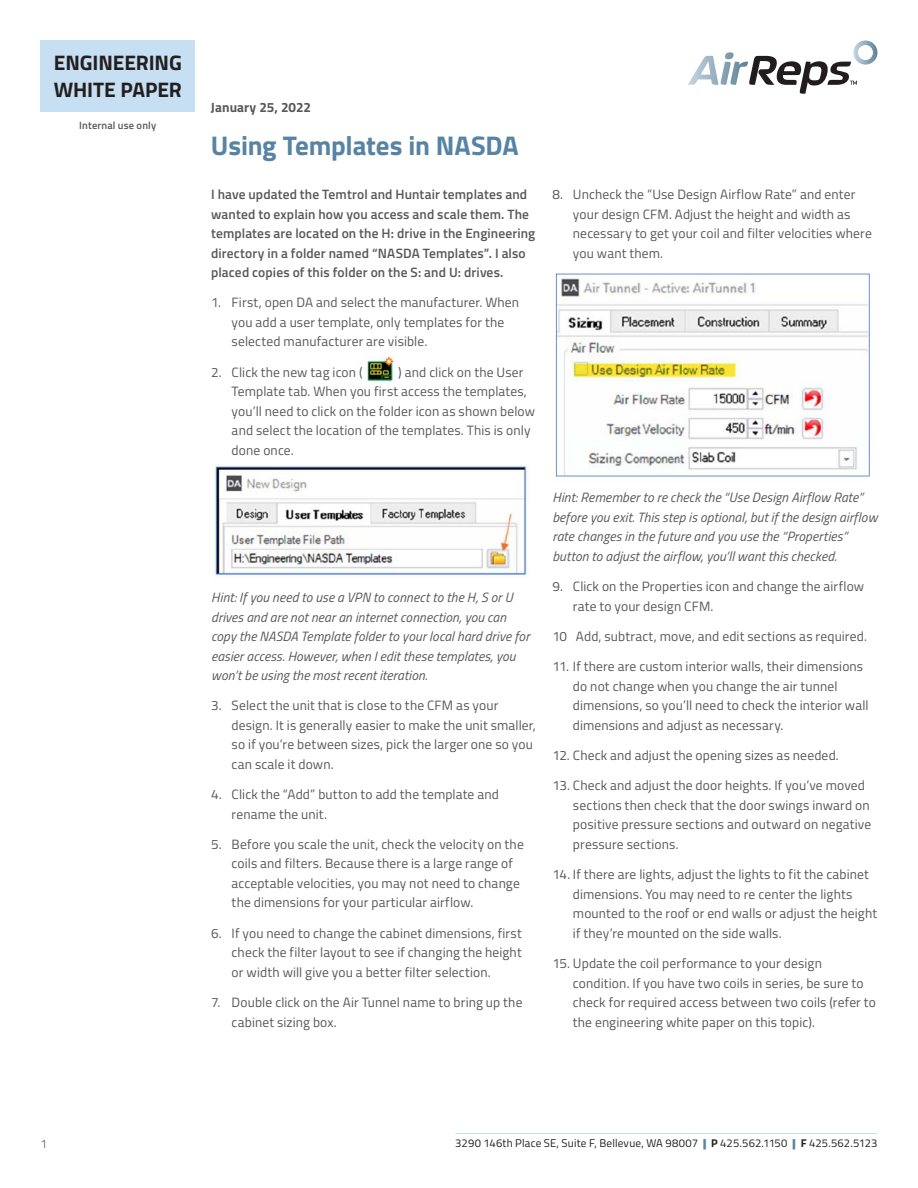
<style>
.page{position:relative;width:918px;height:1188px;background:#fff}
.page>*{position:absolute;margin:0;border:0;box-sizing:border-box;transform-origin:0 0}
.t1{font:700 27px "Titillium";letter-spacing:-.005em;color:#5784a4}
.t2{font:700 21px "Titillium";letter-spacing:-.005em;color:#231f20}
.tab_body{font:13.5px/19.5px "Titillium";letter-spacing:.01em;color:#57585a}
.body{font:italic 13.5px/19.5px "Titillium";letter-spacing:.01em;color:#57585a}
.intro{font:600 13.5px/19.5px "Titillium";letter-spacing:.01em;color:#57585a}
.body-2{font:700 13.5px "Titillium";letter-spacing:.005em;color:#57585a}
.t3{font:300 12px "Titillium";color:#57585a}
.t4{font:11.25px "Titillium";letter-spacing:.015em;color:#231f20}
.body-3{font:600 10.5px "Titillium";letter-spacing:.02em;color:#57585a}
.s1{font-weight:900;color:#5784a4}
.s2{font-weight:700}
</style>
<div class="page">
<svg style="left:688px;top:40px;width:190px;height:54px"></svg>
<hr style="left:455px;top:1133px;width:423px;height:1px;background:#c7dff2">
<div style="left:40px;top:40px;width:155px;height:72px;background:#c7dff2"></div>
<img style="left:213px;top:465px;width:317px;height:113px">
<img style="left:555px;top:273px;width:315px;height:204px">
<img style="left:367px;top:357px;width:27px;height:25px">
<p class="t2" style="left:54px;top:47px;width:130px">ENGINEERING</p>
<p class="t2" style="left:54px;top:73px;width:130px">WHITE PAPER</p>
<p class="body-3" style="left:79px;top:118px;width:79px">Internal use only</p>
<p class="body-2" style="left:211px;top:97px;width:102px">January 25, 2022</p>
<p class="t1" style="left:211px;top:125px;width:309px">Using Templates in NASDA</p>
<p class="intro" style="left:211px;top:184px;width:326px">I have updated the Temtrol and Huntair templates and wanted to explain how you access and scale them. The templates are located on the H: drive in the Engineering directory in a folder named “NASDA Templates”. I also placed copies of this folder on the S: and U: drives.</p>
<p class="tab_body" style="left:232px;top:292px;width:289px;text-indent:-21px">1. First, open DA and select the manufacturer. When you add a user template, only templates for the selected manufacturer are visible.</p>
<p class="tab_body" style="left:211px;top:362px;width:153px">2. Click the new tag icon (</p>
<p class="tab_body" style="left:232px;top:362px;width:305px;text-indent:167px">) and click on the User Template tab. When you first access the templates, you’ll need to click on the folder icon as shown below and select the location of the templates. This is only done once.</p>
<p class="body" style="left:211px;top:587px;width:320px">Hint: If you need to use a VPN to connect to the H, S or U drives and are not near an internet connection, you can copy the NASDA Template folder to your local hard drive for easier access. However, when I edit these templates, you won’t be using the most recent iteration.</p>
<p class="tab_body" style="left:232px;top:695px;width:306px;text-indent:-21px">3. Select the unit that is close to the CFM as your design. It is generally easier to make the unit smaller, so if you’re between sizes, pick the larger one so you can scale it down.</p>
<p class="tab_body" style="left:232px;top:784px;width:269px;text-indent:-21px">4. Click the “Add” button to add the template and rename the unit.</p>
<p class="tab_body" style="left:232px;top:834px;width:294px;text-indent:-21px">5. Before you scale the unit, check the velocity on the coils and filters. Because there is a large range of acceptable velocities, you may not need to change the dimensions for your particular airflow.</p>
<p class="tab_body" style="left:232px;top:923px;width:292px;text-align:justify;text-indent:-21px">6. If you need to change the cabinet dimensions, first check the filter layout to see if changing the height or width will give you a better filter selection.</p>
<p class="tab_body" style="left:232px;top:992px;width:292px;text-indent:-21px">7. Double‐click on the Air Tunnel name to bring up the cabinet sizing box.</p>
<p class="tab_body" style="left:573px;top:184px;width:300px;text-indent:-21px">8. Uncheck the “Use Design Airflow Rate” and enter your design CFM. Adjust the height and width as necessary to get your coil and filter velocities where you want them.</p>
<p class="body" style="left:552px;top:487px;width:327px">Hint: Remember to re‐check the “Use Design Airflow Rate” before you exit. This step is optional, but if the design airflow rate changes in the future and you use the “Properties” button to adjust the airflow, you’ll want this checked.</p>
<p class="tab_body" style="left:573px;top:576px;width:293px;text-indent:-21px">9. Click on the Properties icon and change the airflow rate to your design CFM.</p>
<p class="tab_body" style="left:552px;top:626px;width:316px">10 Add, subtract, move, and edit sections as required.</p>
<p class="tab_body" style="left:573px;top:656px;width:297px;text-indent:-21px">11. If there are custom interior walls, their dimensions do not change when you change the air tunnel dimensions, so you’ll need to check the interior wall dimensions and adjust as necessary.</p>
<p class="tab_body" style="left:552px;top:745px;width:288px">12. Check and adjust the opening sizes as needed.</p>
<p class="tab_body" style="left:573px;top:775px;width:300px;text-indent:-21px">13. Check and adjust the door heights. If you’ve moved sections then check that the door swings inward on positive pressure sections and outward on negative pressure sections.</p>
<p class="tab_body" style="left:573px;top:864px;width:306px;text-indent:-21px">14. If there are lights, adjust the lights to fit the cabinet dimensions. You may need to re‐center the lights mounted to the roof or end walls or adjust the height if they’re mounted on the side walls.</p>
<p class="tab_body" style="left:573px;top:953px;width:305px;text-indent:-21px">15. Update the coil performance to your design condition. If you have two coils in series, be sure to check for required access between two coils (refer to the engineering white paper on this topic).</p>
<p class="t3" style="left:40px;top:1135px;width:8px">1</p>
<p class="t4" style="left:455px;top:1135px;width:424px">3290 146th Place SE, Suite F, Bellevue, WA 98007 <span class="s1">|</span> <span class="s2">P</span> 425.562.1150 <span class="s1">|</span> <span class="s2">F</span> 425.562.5123</p>
</div>
